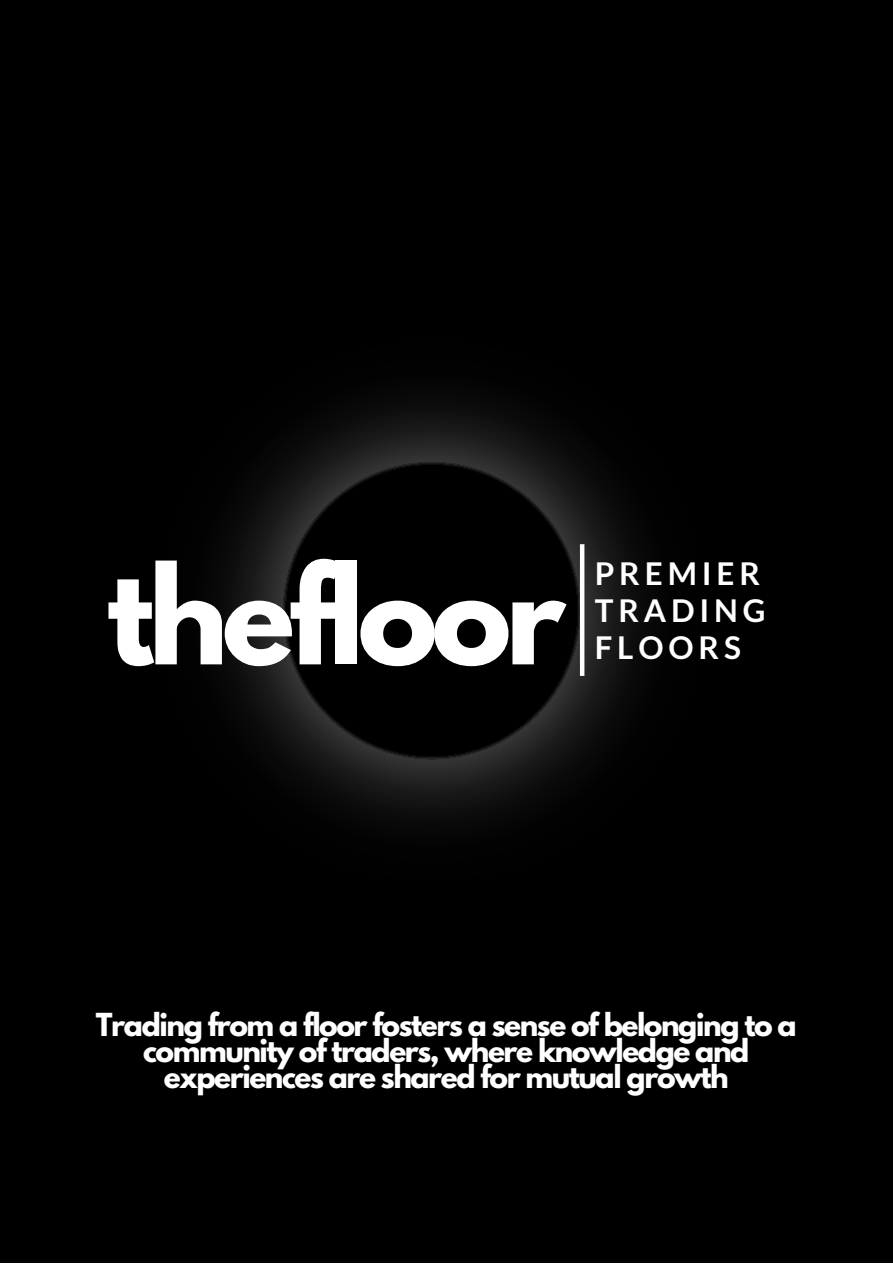
<style>
.page{position:relative;width:893px;height:1264px;background:#fff}
.page>*{position:absolute;margin:0;border:0;box-sizing:border-box;transform-origin:0 0}
.t1{font:700 120.6px "League Spartan";letter-spacing:-.05em;color:#fff}
.t2{font:700 31.5px "Lato";letter-spacing:.155em;color:#fff}
.t3{font:700 28.05px/25.8px "League Spartan";letter-spacing:-.05em;color:#fff;text-align:center}
</style>
<div class="page">
<div style="left:0;top:0;width:892px;height:1262px;background:#000"></div>
<svg style="left:222px;top:401px;width:420px;height:420px"></svg>
<hr style="left:580px;top:544px;width:4px;height:132px;background:#fff">
<p class="t1" style="left:106px;top:556px;width:460px">thefloor</p>
<p class="t2" style="left:594px;top:553px;width:167px">PREMIER</p>
<p class="t2" style="left:594px;top:590px;width:172px">TRADING</p>
<p class="t2" style="left:594px;top:628px;width:148px">FLOORS</p>
<p class="t3" style="left:96px;top:1015px;width:702px">Trading from a floor fosters a sense of belonging to a community of traders, where knowledge and experiences are shared for mutual growth</p>
</div>
